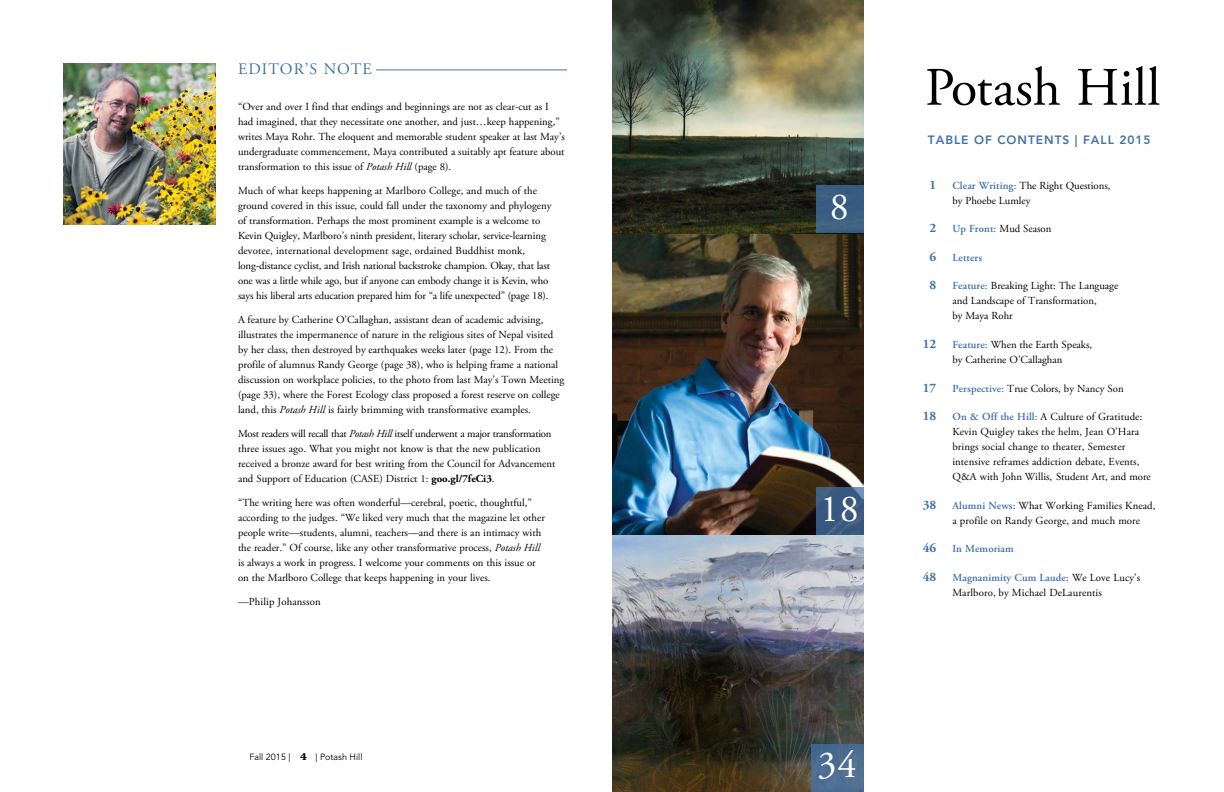
<style>
.page{position:relative;width:1224px;height:792px;background:#fff}
.page>*{position:absolute;margin:0;border:0;box-sizing:border-box;transform-origin:0 0}
.t1{font:54px "Adobe Garamond Pro";letter-spacing:.005em;color:#000}
.t2{font:38.2px "Adobe Garamond Pro";color:#fff}
.t3{font:16px "Adobe Garamond Pro";letter-spacing:.065em;color:#4372a7}
.t4{font:800 12px "Avenir";letter-spacing:.08em;color:#4372a7}
.t5{font:700 11px "Chronicle Text G1";color:#000}
.t6{font:10.8px/15px "Adobe Garamond Pro";color:#000}
.t7{font:600 10.8px "Adobe Garamond Pro";letter-spacing:.01em;color:#4372a7}
.t8{font:9px "Avenir";color:#000}
.s1{font-style:italic}
.s2{font-weight:700}
.s3{font-weight:700;font-size:13px;color:#4372a7}
.s4{font-weight:600;color:#4372a7}
.s5{font-weight:700;font-size:13px}
.s6{font-family:"Avenir";font-weight:300;font-size:18px;color:#fff}
</style>
<div class="page">
<img style="left:612px;top:233px;width:251px;height:303px">
<img style="left:612px;top:536px;width:251px;height:256px">
<img style="left:612px;top:0;width:251px;height:233px">
<div style="left:816px;top:185px;width:47px;height:48px;background:#395e82"></div>
<svg style="left:816px;top:487px;width:47px;height:48px;fill:#375880"></svg>
<div style="left:811px;top:744px;width:52px;height:48px;background:#4d6d90"></div>
<img style="left:64px;top:63px;width:151px;height:162px">
<hr style="left:376px;top:70px;width:191px;height:1px;background:#4372a7">
<h3 class="t3" style="left:238px;top:60px;width:135px">EDITOR’S NOTE</h3>
<p class="t6" style="left:238px;top:100px;width:329px">“Over and over I find that endings and beginnings are not as clear-cut as I had imagined, that they necessitate one another, and just…keep happening,” writes Maya Rohr. The eloquent and memorable student speaker at last May’s undergraduate commencement, Maya contributed a suitably apt feature about transformation to this issue of <span class="s1">Potash Hill</span> (page 8).</p>
<p class="t6" style="left:238px;top:184px;width:315px">Much of what keeps happening at Marlboro College, and much of the ground covered in this issue, could fall under the taxonomy and phylogeny of transformation. Perhaps the most prominent example is a welcome to Kevin Quigley, Marlboro’s ninth president, literary scholar, service-learning devotee, international development sage, ordained Buddhist monk, long-distance cyclist, and Irish national backstroke champion. Okay, that last one was a little while ago, but if anyone can embody change it is Kevin, who says his liberal arts education prepared him for “a life unexpected” (page 18).</p>
<p class="t6" style="left:238px;top:313px;width:328px">A feature by Catherine O’Callaghan, assistant dean of academic advising, illustrates the impermanence of nature in the religious sites of Nepal visited by her class, then destroyed by earthquakes weeks later (page 12). From the profile of alumnus Randy George (page 38), who is helping frame a national discussion on workplace policies, to the photo from last May’s Town Meeting (page 33), where the Forest Ecology class proposed a forest reserve on college land, this <span class="s1">Potash Hill</span> is fairly brimming with transformative examples.</p>
<p class="t6" style="left:238px;top:427px;width:319px">Most readers will recall that <span class="s1">Potash Hill</span> itself underwent a major transformation three issues ago. What you might not know is that the new publication received a bronze award for best writing from the Council for Advancement and Support of Education (CASE) District 1: <span class="s2">goo.gl/7feCi3</span>.</p>
<p class="t6" style="left:238px;top:496px;width:308px">“The writing here was often wonderful—cerebral, poetic, thoughtful,” according to the judges. “We liked very much that the magazine let other people write—students, alumni, teachers—and there is an intimacy with the reader.” Of course, like any other transformative process, <span class="s1">Potash Hill </span>is always a work in progress. I welcome your comments on this issue or on the Marlboro College that keeps happening in your lives.</p>
<p class="t6" style="left:238px;top:595px;width:84px">—Philip Johansson</p>
<h2 class="t2" style="left:830px;top:184px;width:21px">8</h2>
<h2 class="t2" style="left:820px;top:486px;width:40px">18</h2>
<h1 class="t1" style="left:925px;top:55px;width:237px">Potash Hill</h1>
<p class="t4" style="left:928px;top:133px;width:224px">TABLE OF CONTENTS | FALL 2015</p>
<p class="t6" style="left:952px;top:178px;width:160px;text-indent:-23px"><span class="s3">1</span> <span class="s4">Clear Writing:</span> The Right Questions, by Phoebe Lumley</p>
<p class="t6" style="left:930px;top:222px;width:123px"><span class="s3">2</span> <span class="s4">Up Front:</span> Mud Season</p>
<p class="t7" style="left:930px;top:251px;width:54px"><span class="s5">6</span> Letters</p>
<p class="t6" style="left:952px;top:279px;width:167px;text-indent:-23px"><span class="s3">8</span> <span class="s4">Feature:</span> Breaking Light: The Language and Landscape of Transformation,<br>by Maya Rohr</p>
<p class="t6" style="left:952px;top:337px;width:141px;line-height:15.3px;text-indent:-30px"><span class="s3">12</span> <span class="s4">Feature:</span> When the Earth Speaks, by Catherine O’Callaghan <span class="s6">T</span></p>
<p class="t6" style="left:923px;top:381px;width:202px"><span class="s3">17</span> <span class="s4">Perspective:</span> True Colors, by Nancy Son</p>
<p class="t6" style="left:952px;top:410px;width:200px;text-indent:-30px"><span class="s3">18</span> <span class="s4">On &amp; Off the Hill:</span> A Culture of Gratitude:<br>Kevin Quigley takes the helm, Jean O’Hara brings social change to theater, Semester intensive reframes addiction debate, Events, Q&amp;A with John Willis, Student Art, and more</p>
<p class="t6" style="left:952px;top:498px;width:205px;text-indent:-30px"><span class="s3">38</span> <span class="s4">Alumni News:</span> What Working Families Knead, a profile on Randy George, and much more</p>
<p class="t7" style="left:923px;top:542px;width:92px"><span class="s5">46</span> In Memoriam</p>
<p class="t6" style="left:952px;top:570px;width:190px;text-indent:-30px"><span class="s3">48</span> <span class="s4">Magnanimity Cum Laude:</span> We Love Lucy’s<br>Marlboro, by Michael DeLaurentis</p>
<p class="t5" style="left:300px;top:747px;width:8px">4</p>
<p class="t8" style="left:249px;top:752px;width:43px">Fall 2015 |</p>
<p class="t8" style="left:316px;top:752px;width:48px">| Potash Hill</p>
<h2 class="t2" style="left:818px;top:742px;width:40px">34</h2>
</div>
